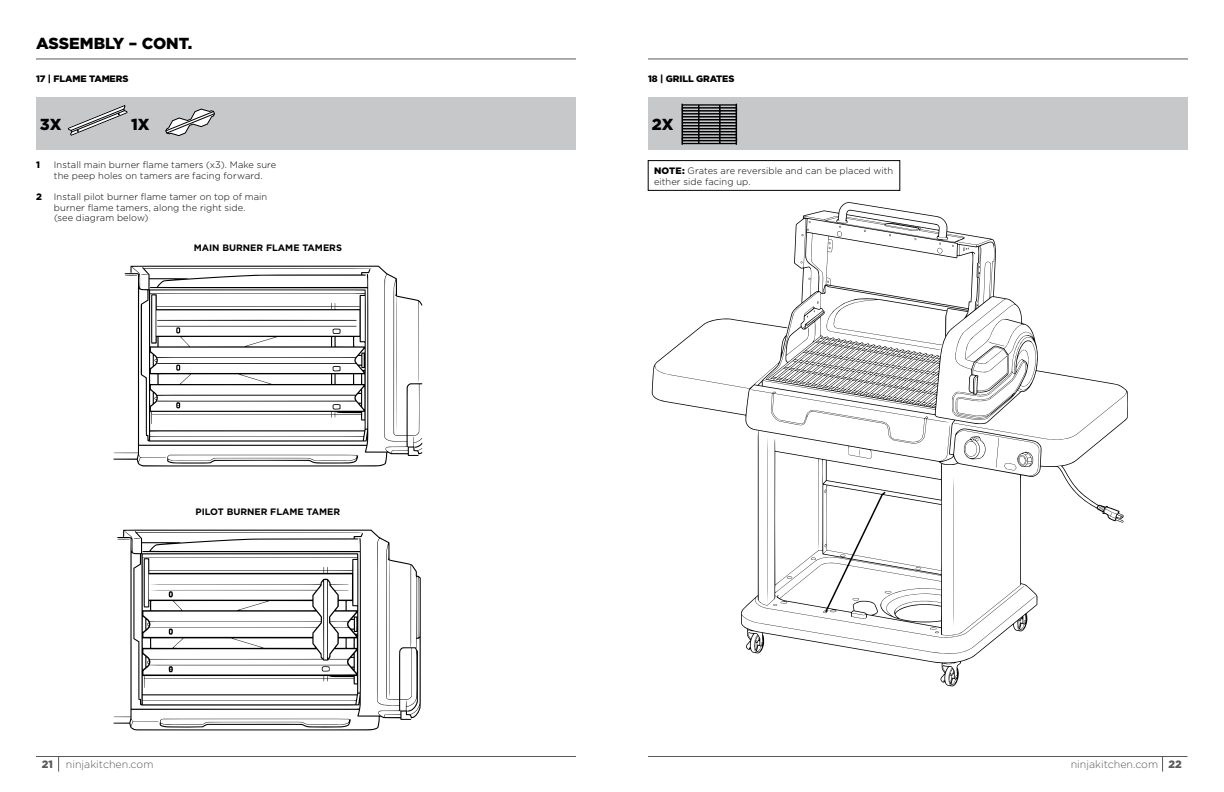
<style>
.page{position:relative;width:1224px;height:792px;background:#fff}
.page>*{position:absolute;margin:0;border:0;box-sizing:border-box;transform-origin:0 0}
.t1{font:900 16px "Gotham";color:#000}
.t2{font:300 10.6px "Gotham";color:#58595b}
.t3{font:300 9.3px/10.6px "Gotham";letter-spacing:.01em;color:#000}
.t4{font:700 9.3px "Gotham";color:#000}
.t5{font:900 9.3px "Gotham";letter-spacing:-.01em;color:#000}
.s1{font-weight:900}
</style>
<div class="page">
<hr style="left:36px;top:59px;width:540px;height:1px;background:#58595b">
<div style="left:36px;top:98px;width:540px;height:52px;background:#c7c8ca"></div>
<svg style="left:68px;top:105px;width:59px;height:31px"></svg>
<svg style="left:165px;top:108px;width:50px;height:28px"></svg>
<hr style="left:648px;top:59px;width:540px;height:1px;background:#58595b">
<div style="left:648px;top:98px;width:540px;height:52px;background:#c7c8ca"></div>
<svg style="left:681px;top:104px;width:56px;height:41px"></svg>
<div style="left:648px;top:160px;width:252px;height:31px;border:1px solid #000"></div>
<hr style="left:648px;top:756px;width:539px;height:1px;background:#58595b">
<svg style="left:1162px;top:757px;width:1px;height:15px"></svg>
<hr style="left:36px;top:756px;width:540px;height:1px;background:#58595b">
<svg style="left:58px;top:757px;width:1px;height:15px"></svg>
<svg style="left:114px;top:266px;width:308px;height:200px"></svg>
<svg style="left:157px;top:320px;width:200px;height:14px"></svg>
<svg style="left:176px;top:365px;width:4px;height:6px"></svg>
<svg style="left:333px;top:366px;width:8px;height:5px"></svg>
<svg style="left:176px;top:402px;width:4px;height:7px"></svg>
<svg style="left:333px;top:404px;width:8px;height:6px"></svg>
<svg style="left:167px;top:455px;width:191px;height:9px"></svg>
<svg style="left:125px;top:274px;width:23px;height:2px"></svg>
<svg style="left:396px;top:297px;width:1px;height:136px"></svg>
<svg style="left:415px;top:443px;width:7px;height:5px"></svg>
<svg style="left:114px;top:530px;width:307px;height:200px"></svg>
<svg style="left:389px;top:561px;width:1px;height:136px"></svg>
<svg style="left:169px;top:591px;width:4px;height:7px"></svg>
<svg style="left:169px;top:628px;width:4px;height:7px"></svg>
<svg style="left:169px;top:666px;width:4px;height:6px"></svg>
<svg style="left:322px;top:666px;width:8px;height:6px"></svg>
<svg style="left:160px;top:719px;width:191px;height:9px"></svg>
<svg style="left:117px;top:538px;width:23px;height:2px"></svg>
<svg style="left:652px;top:202px;width:476px;height:485px"></svg>
<svg style="left:937px;top:242px;width:6px;height:12px"></svg>
<svg style="left:829px;top:221px;width:14px;height:29px"></svg>
<svg style="left:963px;top:247px;width:6px;height:4px"></svg>
<svg style="left:988px;top:341px;width:16px;height:5px"></svg>
<svg style="left:963px;top:436px;width:22px;height:23px"></svg>
<svg style="left:996px;top:438px;width:37px;height:32px"></svg>
<svg style="left:751px;top:390px;width:203px;height:243px"></svg>
<h1 class="t1" style="left:36px;top:32px;width:158px">ASSEMBLY – CONT.</h1>
<p class="t5" style="left:36px;top:72px;width:94px">17 | FLAME TAMERS</p>
<h1 class="t1" style="left:40px;top:114px;width:23px">3X</h1>
<h1 class="t1" style="left:131px;top:114px;width:20px">1X</h1>
<p class="t5" style="left:36px;top:158px;width:5px">1</p>
<p class="t3" style="left:54px;top:159px;width:224px">Install main burner flame tamers (x3). Make sure the peep holes on tamers are facing forward.</p>
<p class="t5" style="left:36px;top:190px;width:7px">2</p>
<p class="t3" style="left:54px;top:191px;width:215px">Install pilot burner flame tamer on top of main burner flame tamers, along the right side.<br>(see diagram below)</p>
<p class="t4" style="left:194px;top:242px;width:150px">MAIN BURNER FLAME TAMERS</p>
<p class="t4" style="left:195px;top:506px;width:146px">PILOT BURNER FLAME TAMER</p>
<p class="t5" style="left:648px;top:72px;width:88px">18 | GRILL GRATES</p>
<h1 class="t1" style="left:652px;top:114px;width:23px">2X</h1>
<p class="t3" style="left:654px;top:165px;width:241px"><span class="s1">NOTE:</span> Grates are reversible and can be placed with either side facing up.</p>
<p class="t2" style="left:42px;top:758px;width:113px"><span class="s1">21</span> ninjakitchen.com</p>
<p class="t2" style="left:1071px;top:758px;width:113px">ninjakitchen.com <span class="s1">22</span></p>
</div>
